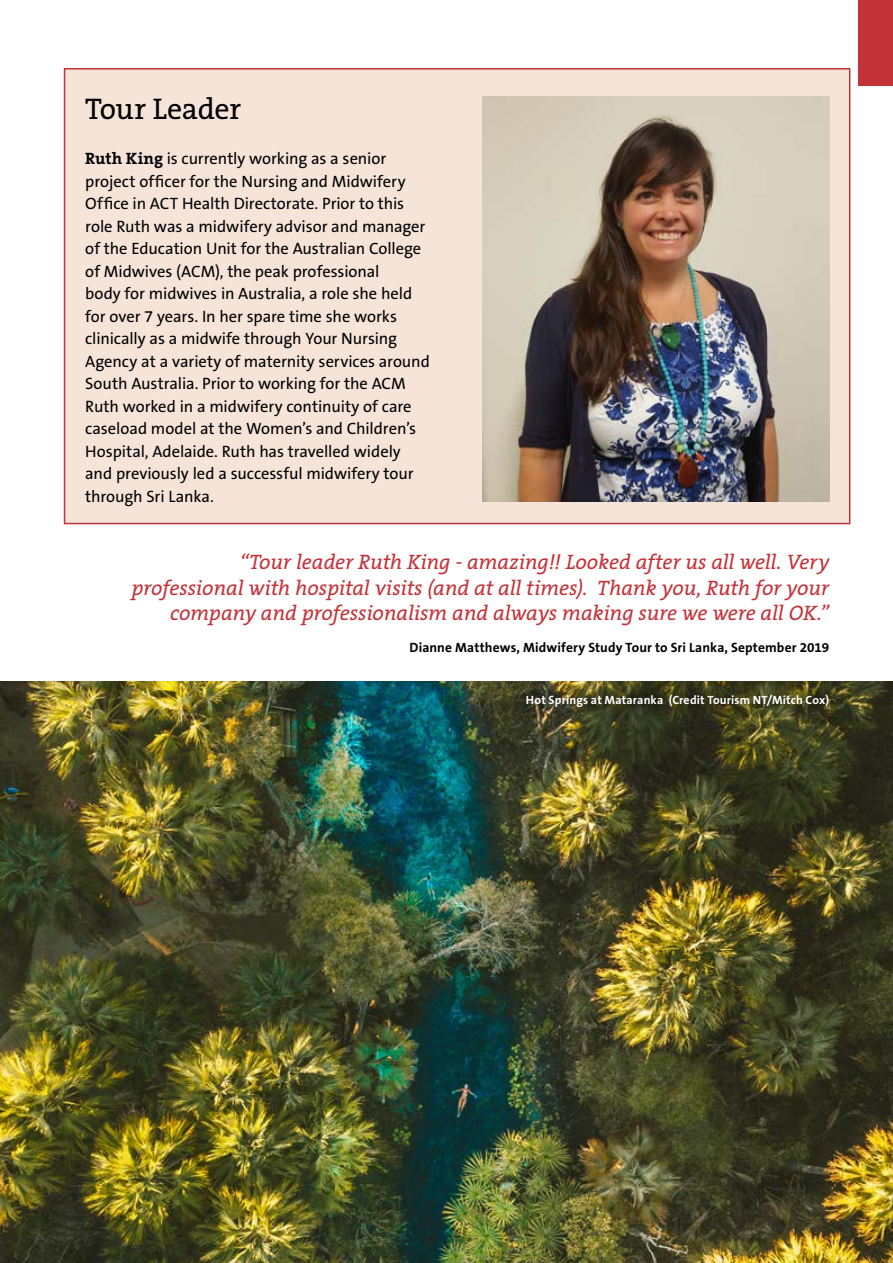
<style>
.page{position:relative;width:893px;height:1263px;background:#fff}
.page>*{position:absolute;margin:0;border:0;box-sizing:border-box;transform-origin:0 0}
.t1{font:30px "The Serif B5 Plain";letter-spacing:-.01em;color:#000}
.t2{font:italic 21px/25.2px "The Serif B5 Plain";letter-spacing:-.01em;color:#c33339;text-align:right}
.t3{font:16.5px/22.5px "The Sans B5 Plain";letter-spacing:-.005em;color:#000}
.t4{font:700 13.5px "The Sans B7";letter-spacing:.01em;color:#000}
.t5{font:700 12px "The Sans B7";letter-spacing:.015em;color:#fff}
.s1{font-family:"The Serif B7";font-weight:700}
</style>
<div class="page">
<img style="left:0;top:682px;width:893px;height:581px">
<div style="left:64px;top:68px;width:786px;height:456px;background:#f6e4d8;border:2px solid #c33339"></div>
<div style="left:859px;top:0;width:34px;height:85px;background:#c33339"></div>
<div style="left:517px;top:686px;width:321px;height:30px;background:#000;opacity:.75"></div>
<img style="left:483px;top:97px;width:346px;height:405px">
<h1 class="t1" style="left:85px;top:94px;width:158px">Tour Leader</h1>
<p class="t3" style="left:85px;top:148px;width:346px"><span class="s1">Ruth King</span> is currently working as a senior project officer for the Nursing and Midwifery Office in ACT Health Directorate. Prior to this role Ruth was a midwifery advisor and manager of the Education Unit for the Australian College of Midwives (ACM), the peak professional<br>body for midwives in Australia, a role she held for over 7 years. In her spare time she works clinically as a midwife through Your Nursing Agency at a variety of maternity services around South Australia. Prior to working for the ACM Ruth worked in a midwifery continuity of care caseload model at the Women’s and Children’s Hospital, Adelaide. Ruth has travelled widely and previously led a successful midwifery tour through Sri Lanka.</p>
<p class="t2" style="left:131px;top:550px;width:699px">“Tour leader Ruth King - amazing!! Looked after us all well. Very professional with hospital visits (and at all times). Thank you, Ruth for your company and professionalism and always making sure we were all OK.”</p>
<p class="t4" style="left:410px;top:641px;width:421px">Dianne Matthews, Midwifery Study Tour to Sri Lanka, September 2019</p>
<p class="t5" style="left:526px;top:694px;width:305px">Hot Springs at Mataranka (Credit Tourism NT/Mitch Cox)</p>
</div>
